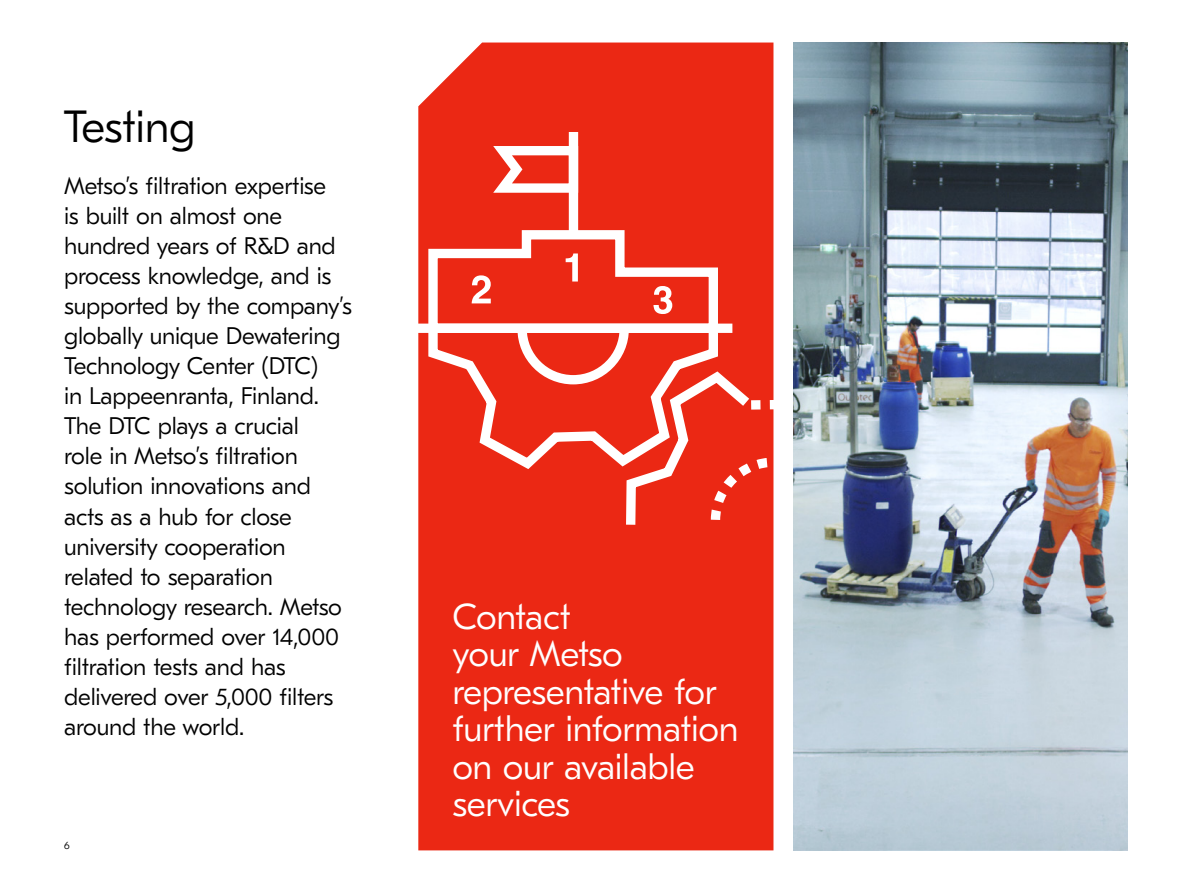
<style>
.page{position:relative;width:1191px;height:893px;background:#fff}
.page>*{position:absolute;margin:0;border:0;box-sizing:border-box;transform-origin:0 0}
.t1{font:300 45px "GT Eesti Pro Text";letter-spacing:-.015em;color:#000}
.t2{font:300 36px/37.5px "GT Eesti Pro Text";letter-spacing:-.01em;color:#fff}
.t3{font:300 24px/30px "GT Eesti Pro Text";letter-spacing:-.01em;color:#000}
.t4{font:300 10.5px "GT Eesti Pro Text";color:#000}
</style>
<div class="page">
<img style="left:793px;top:43px;width:334px;height:807px">
<div style="left:418px;top:43px;width:355px;height:807px;background:#eb2814"></div>
<svg style="left:484px;top:138px;width:99px;height:59px"></svg>
<div style="left:569px;top:132px;width:9px;height:103px;background:#fff"></div>
<svg style="left:424px;top:225px;width:349px;height:309px"></svg>
<h1 class="t1" style="left:64px;top:102px;width:133px">Testing</h1>
<p class="t3" style="left:64px;top:172px;width:289px">Metso’s filtration expertise<br>is built on almost one hundred years of R&amp;D and process knowledge, and is supported by the company’s globally unique Dewatering<br>Technology Center (DTC)<br>in Lappeenranta, Finland.<br>The DTC plays a crucial<br>role in Metso’s filtration solution innovations and acts as a hub for close university cooperation related to separation technology research. Metso has performed over 14,000 filtration tests and has delivered over 5,000 filters around the world.</p>
<p class="t4" style="left:64px;top:840px;width:7px">6</p>
<h2 class="t2" style="left:452px;top:598px;width:288px">Contact<br>your Metso representative for further information on our available services</h2>
</div>
